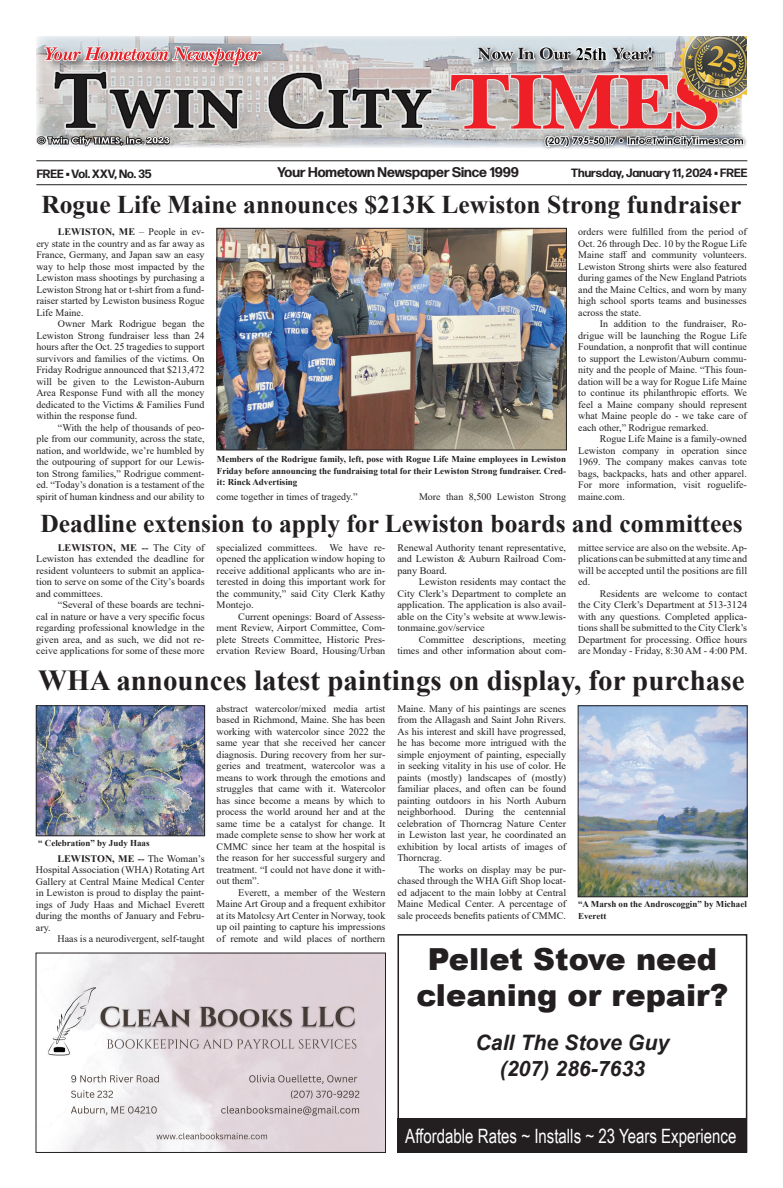
<style>
.page{position:relative;width:783px;height:1188px;background:#fff}
.page>*{position:absolute;margin:0;border:0;box-sizing:border-box;transform-origin:0 0}
.t1{font:900 30.4px/36.4px "Arial";color:#231f20;text-align:center}
.t2{font:700 29px "Times New Roman";color:#231f20}
.t3{font:700 25.5px "Times New Roman";color:#231f20}
.t4{font:italic 700 21.3px/25.5px "Arial";color:#231f20;text-align:center}
.t5{font:19.7px "Arial Narrow";color:#fff;scale:.93 1}
.t6{font:700 14px "Forma DJR Deck";color:#231f20}
.t7{font:700 12px "Forma DJR Deck";color:#231f20}
.t8{font:10px/11.5px "Times New Roman";color:#231f20;text-align:justify}
.t9{font:700 9px/11.5px "Times New Roman";color:#231f20}
.s1{font-weight:700}
</style>
<div class="page">
<hr style="left:36px;top:184px;width:711px;height:1px;background:#231f20">
<img style="left:36px;top:37px;width:711px;height:112px">
<hr style="left:36px;top:161px;width:711px;height:1px;background:#231f20">
<img style="left:48px;top:955px;width:336px;height:196px">
<div style="left:36px;top:953px;width:350px;height:200px;border:1px solid #231f20"></div>
<div style="left:398px;top:1119px;width:349px;height:34px;background:#231f20"></div>
<div style="left:398px;top:934px;width:349px;height:219px;border:2px solid #231f20"></div>
<img style="left:38px;top:707px;width:165px;height:127px">
<div style="left:36px;top:705px;width:169px;height:131px;border:1px solid #231f20"></div>
<img style="left:580px;top:707px;width:165px;height:188px">
<div style="left:578px;top:705px;width:169px;height:192px;border:1px solid #231f20"></div>
<img style="left:219px;top:230px;width:346px;height:218px">
<div style="left:217px;top:228px;width:350px;height:222px;border:1px solid #231f20"></div>
<p class="t7" style="left:37px;top:166px;width:117px">FREE • Vol. XXV, No. 35</p>
<h3 class="t6" style="left:278px;top:163px;width:243px">Your Hometown Newspaper Since 1999</h3>
<p class="t7" style="left:571px;top:165px;width:178px">Thursday, January 11, 2024 • FREE</p>
<h3 class="t3" style="left:41px;top:186px;width:702px">Rogue Life Maine announces $213K Lewiston Strong fundraiser</h3>
<p class="t8" style="left:36px;top:226px;width:170px;text-indent:22px"><span class="s1">LEWISTON, ME</span> – People in ev&shy;ery state in the country and as far away as France, Germany, and Japan saw an easy way to help those most impacted by the Lewiston mass shootings by purchasing a Lewiston Strong hat or t-shirt from a fund&shy;raiser started by Lewiston business Rogue Life Maine.</p>
<p class="t8" style="left:36px;top:318px;width:170px;text-indent:22px">Owner Mark Rodrigue began the Lewiston Strong fundraiser less than 24 hours after the Oct. 25 tragedies to support survivors and families of the victims. On Friday Rodrigue announced that $213,472 will be given to the Lewiston-Auburn Area Response Fund with all the money dedicated to the Victims &amp; Families Fund within the response fund.</p>
<p class="t8" style="left:36px;top:421px;width:323px;text-align:left;text-indent:22px">“With the help of thousands of peo-<br>ple from our community, across the state,<br>nation, and worldwide, we’re humbled by<br>the outpouring of support for our Lewis-<br>ton Strong families,” Rodrigue comment-<br>ed. “Today’s donation is a testament of the<br>spirit of human kindness and our ability to come together in times of tragedy.”</p>
<p class="t9" style="left:217px;top:453px;width:351px;text-align:justify">Members of the Rodrigue family, left, pose with Rogue Life Maine employees in Lewiston Friday before announcing the fundraising total for their Lewiston Strong fundraiser. Cred&shy;it: Rinck Advertising</p>
<p class="t8" style="left:419px;top:490px;width:149px">More than 8,500 Lewiston Strong</p>
<p class="t8" style="left:578px;top:226px;width:170px">orders were fulfilled from the period of Oct. 26 through Dec. 10 by the Rogue Life Maine staff and community volunteers.<br>Lewiston Strong shirts were also featured during games of the New England Patriots and the Maine Celtics, and worn by many high school sports teams and businesses across the state.</p>
<p class="t8" style="left:578px;top:318px;width:170px;text-indent:22px">In addition to the fundraiser, Ro&shy;drigue will be launching the Rogue Life Foundation, a nonprofit that will continue to support the Lewiston/Auburn commu&shy;nity and the people of Maine. “This foun&shy;dation will be a way for Rogue Life Maine to continue its philanthropic efforts. We feel a Maine company should represent what Maine people do - we take care of each other,” Rodrigue remarked.</p>
<p class="t8" style="left:578px;top:433px;width:170px;text-indent:22px">Rogue Life Maine is a family-owned Lewiston company in operation since 1969. The company makes canvas tote bags, backpacks, hats and other apparel.<br>For more information, visit roguelife&shy;maine.com.</p>
<h3 class="t3" style="left:40px;top:505px;width:704px">Deadline extension to apply for Lewiston boards and committees</h3>
<p class="t8" style="left:36px;top:541px;width:170px;text-indent:22px"><span class="s1">LEWISTON, ME --</span> The City of Lewiston has extended the deadline for resident volunteers to submit an applica&shy;tion to serve on some of the City’s boards and committees.</p>
<p class="t8" style="left:36px;top:599px;width:170px;text-indent:22px">“Several of these boards are techni&shy;cal in nature or have a very specific focus regarding professional knowledge in the given area, and as such, we did not re&shy;ceive applications for some of these more</p>
<p class="t8" style="left:578px;top:541px;width:171px">mittee service are also on the website. Ap&shy;plications can be submitted at any time and will be accepted until the positions are fill ed.</p>
<p class="t8" style="left:578px;top:587px;width:171px;text-indent:22px">Residents are welcome to contact the City Clerk’s Department at 513-3124 with any questions. Completed applica&shy;tions shall be submitted to the City Clerk’s Department for processing. Office hours are Monday - Friday, 8:30 AM - 4:00 PM.</p>
<h2 class="t2" style="left:38px;top:659px;width:708px">WHA announces latest paintings on display, for purchase</h2>
<p class="t8" style="left:217px;top:541px;width:170px">specialized committees. We have re&shy;opened the application window hoping to receive additional applicants who are in&shy;terested in doing this important work for the community,” said City Clerk Kathy Montejo.</p>
<p class="t8" style="left:217px;top:610px;width:170px;text-indent:22px">Current openings: Board of Assess&shy;ment Review, Airport Committee, Com&shy;plete Streets Committee, Historic Pres&shy;ervation Review Board, Housing/Urban</p>
<p class="t8" style="left:397px;top:541px;width:170px">Renewal Authority tenant representative, and Lewiston &amp; Auburn Railroad Com&shy;pany Board.</p>
<p class="t8" style="left:397px;top:576px;width:170px;text-indent:22px">Lewiston residents may contact the City Clerk’s Department to complete an application. The application is also avail&shy;able on the City’s website at www.lewis&shy;tonmaine.gov/service</p>
<p class="t8" style="left:397px;top:633px;width:170px;text-align:right">Committee descriptions, meeting times and other information about com-</p>
<p class="t9" style="left:38px;top:837px;width:113px">“ Celebration” by Judy Haas</p>
<p class="t8" style="left:36px;top:852px;width:170px;text-indent:22px"><span class="s1">LEWISTON, ME --</span> The Woman’s Hospital Association (WHA) Rotating Art Gallery at Central Maine Medical Center in Lewiston is proud to display the paint&shy;ings of Judy Haas and Michael Everett during the months of January and Febru&shy;ary.</p>
<p class="t8" style="left:57px;top:933px;width:149px">Haas is a neurodivergent, self-taught</p>
<p class="t8" style="left:217px;top:702px;width:170px">abstract watercolor/mixed media artist based in Richmond, Maine. She has been working with watercolor since 2022 the same year that she received her cancer diagnosis. During recovery from her sur&shy;geries and treatment, watercolor was a means to work through the emotions and struggles that came with it. Watercolor has since become a means by which to process the world around her and at the same time be a catalyst for change. It made complete sense to show her work at CMMC since her team at the hospital is the reason for her successful surgery and treatment. “I could not have done it with&shy;out them”.</p>
<p class="t8" style="left:217px;top:886px;width:170px;text-indent:22px">Everett, a member of the Western Maine Art Group and a frequent exhibitor at its Matolcsy Art Center in Norway, took up oil painting to capture his impressions of remote and wild places of northern</p>
<p class="t8" style="left:397px;top:702px;width:170px">Maine. Many of his paintings are scenes from the Allagash and Saint John Rivers.<br>As his interest and skill have progressed, he has become more intrigued with the simple enjoyment of painting, especially in seeking vitality in his use of color. He paints (mostly) landscapes of (mostly) familiar places, and often can be found painting outdoors in his North Auburn neighborhood. During the centennial celebration of Thorncrag Nature Center in Lewiston last year, he coordinated an exhibition by local artists of images of Thorncrag.</p>
<p class="t8" style="left:397px;top:863px;width:170px;text-indent:22px">The works on display may be pur&shy;chased through the WHA Gift Shop locat&shy;ed adjacent to the main lobby at Central Maine Medical Center. A percentage of sale proceeds benefits patients of CMMC.</p>
<p class="t9" style="left:578px;top:898px;width:170px">“A Marsh on the Androscoggin” by Michael<br>Everett</p>
<h1 class="t1" style="left:417px;top:940px;width:313px">Pellet Stove need cleaning or repair?</h1>
<h3 class="t4" style="left:476px;top:1031px;width:195px">Call The Stove Guy (207) 286-7633</h3>
<h3 class="t5" style="left:405px;top:1122px;width:358px">Affordable Rates ~ Installs ~ 23 Years Experience</h3>
</div>
